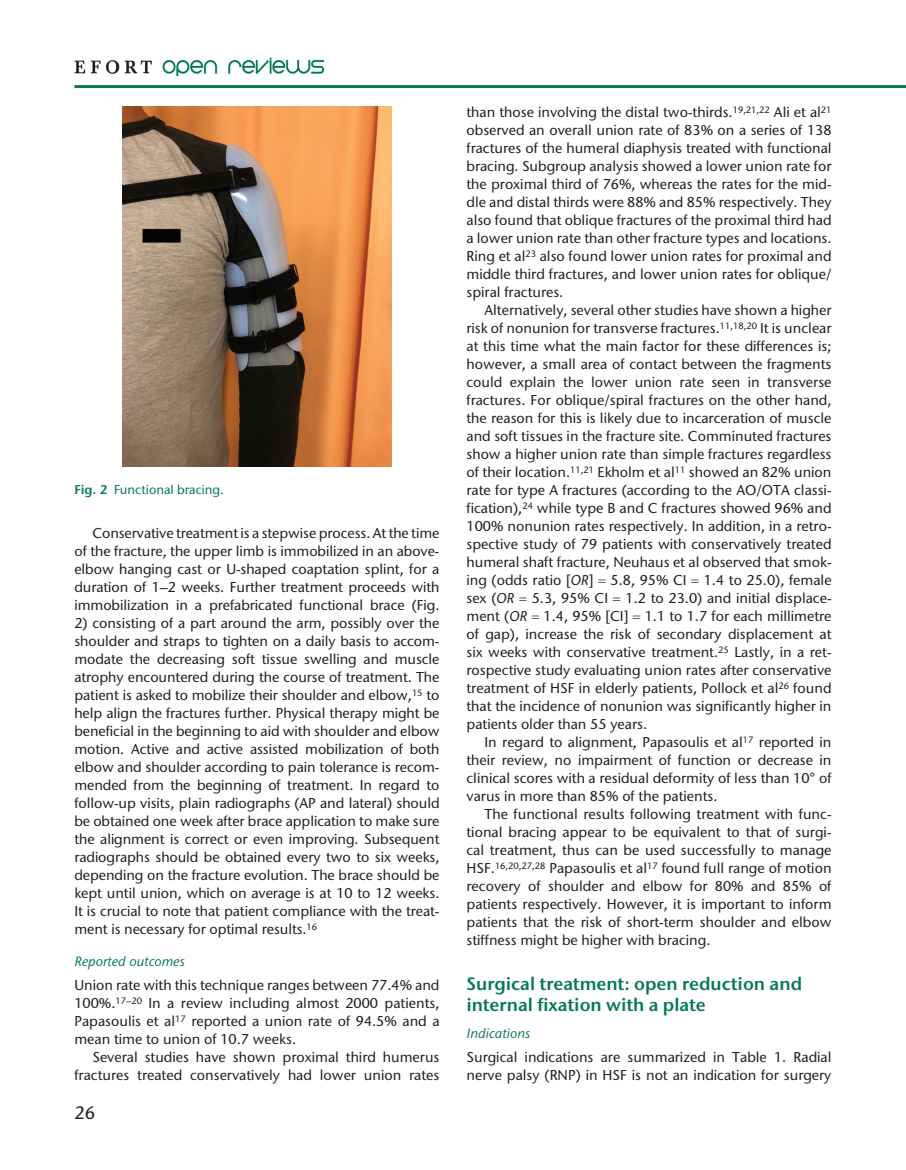
<style>
.page{position:relative;width:906px;height:1170px;background:#fff}
.page>*{position:absolute;margin:0;border:0;box-sizing:border-box;transform-origin:0 0}
.t1{font:600 18px/21px "Stone Sans ITC Pro";color:#077a4e}
.t2{font:500 18px "Stone Sans ITC Pro";color:#231f20}
.t3{font:500 14.25px/18px "Stone Sans ITC Pro";color:#231f20;text-align:justify}
.t4{font:italic 500 13.5px "Stone Sans ITC Pro";color:#077a4e}
.t5{font:500 12.75px "Stone Sans ITC Pro";color:#077a4e}
.s1{font-weight:600}
.s2{font-style:italic}
</style>
<div class="page">
<img style="left:74px;top:57px;width:250px;height:19px">
<hr style="left:74px;top:85px;width:832px;height:3px;background:#077a4e">
<img style="left:122px;top:106px;width:269px;height:360px">
<p class="t5" style="left:74px;top:481px;width:151px"><span class="s1">Fig. 2</span> Functional bracing.</p>
<p class="t3" style="left:74px;top:524px;width:366px;text-indent:18px">Conservative treatment is a stepwise process. At the time of the fracture, the upper limb is immobilized in an above&shy;elbow hanging cast or U-shaped coaptation splint, for a duration of 1–2 weeks. Further treatment proceeds with immobilization in a prefabricated functional brace (Fig.</p>
<p class="t3" style="left:74px;top:614px;width:366px">2) consisting of a part around the arm, possibly over the shoulder and straps to tighten on a daily basis to accom&shy;modate the decreasing soft tissue swelling and muscle atrophy encountered during the course of treatment. The patient is asked to mobilize their shoulder and elbow,<sup>15</sup> to help align the fractures further. Physical therapy might be beneficial in the beginning to aid with shoulder and elbow motion. Active and active assisted mobilization of both elbow and shoulder according to pain tolerance is recom&shy;mended from the beginning of treatment. In regard to follow-up visits, plain radiographs (AP and lateral) should be obtained one week after brace application to make sure the alignment is correct or even improving. Subsequent radiographs should be obtained every two to six weeks, depending on the fracture evolution. The brace should be kept until union, which on average is at 10 to 12 weeks.<br>It is crucial to note that patient compliance with the treat&shy;ment is necessary for optimal results.<sup>16</sup></p>
<p class="t4" style="left:74px;top:952px;width:112px">Reported outcomes</p>
<p class="t3" style="left:74px;top:975px;width:366px">Union rate with this technique ranges between 77.4% and 100%.<sup>17–20</sup> In a review including almost 2000 patients, Papasoulis et al<sup>17</sup> reported a union rate of 94.5% and a mean time to union of 10.7 weeks.</p>
<p class="t3" style="left:74px;top:1047px;width:366px;text-align:right">Several studies have shown proximal third humerus fractures treated conservatively had lower union rates</p>
<p class="t2" style="left:74px;top:1101px;width:22px">26</p>
<p class="t3" style="left:466px;top:103px;width:367px">than those involving the distal two-thirds.<sup>19,21,22</sup> Ali et al<sup>21 </sup>observed an overall union rate of 83% on a series of 138 fractures of the humeral diaphysis treated with functional bracing. Subgroup analysis showed a lower union rate for the proximal third of 76%, whereas the rates for the mid&shy;dle and distal thirds were 88% and 85% respectively. They also found that oblique fractures of the proximal third had a lower union rate than other fracture types and locations.<br>Ring et al<sup>23</sup> also found lower union rates for proximal and middle third fractures, and lower union rates for oblique/ spiral fractures.</p>
<p class="t3" style="left:466px;top:301px;width:367px;text-indent:18px">Alternatively, several other studies have shown a higher risk of nonunion for transverse fractures.<sup>11,18,20</sup> It is unclear at this time what the main factor for these differences is; however, a small area of contact between the fragments could explain the lower union rate seen in transverse fractures. For oblique/spiral fractures on the other hand, the reason for this is likely due to incarceration of muscle and soft tissues in the fracture site. Comminuted fractures show a higher union rate than simple fractures regardless of their location.<sup>11,21</sup> Ekholm et al<sup>11</sup> showed an 82% union rate for type A fractures (according to the AO/OTA classi&shy;fication),<sup>24</sup> while type B and C fractures showed 96% and 100% nonunion rates respectively. In addition, in a retro&shy;spective study of 79 patients with conservatively treated humeral shaft fracture, Neuhaus et al observed that smok&shy;ing (odds ratio [<span class="s2">OR</span>] 5.8, 95% CI 1.4 to 25.0), female sex (<span class="s2">OR</span> 5.3, 95% CI 1.2 to 23.0) and initial displace&shy;ment (<span class="s2">OR</span> 1.4, 95% [CI] 1.1 to 1.7 for each millimetre of gap), increase the risk of secondary displacement at six weeks with conservative treatment.<sup>25</sup> Lastly, in a ret&shy;rospective study evaluating union rates after conservative treatment of HSF in elderly patients, Pollock et al<sup>26</sup> found that the incidence of nonunion was significantly higher in patients older than 55 years.</p>
<p class="t3" style="left:466px;top:733px;width:366px;text-indent:18px">In regard to alignment, Papasoulis et al<sup>17</sup> reported in their review, no impairment of function or decrease in clinical scores with a residual deformity of less than 10° of varus in more than 85% of the patients.</p>
<p class="t3" style="left:466px;top:805px;width:366px;text-indent:18px">The functional results following treatment with func&shy;tional bracing appear to be equivalent to that of surgi&shy;cal treatment, thus can be used successfully to manage HSF.<sup>16,20,27,28</sup> Papasoulis et al<sup>17</sup> found full range of motion recovery of shoulder and elbow for 80% and 85% of patients respectively. However, it is important to inform patients that the risk of short-term shoulder and elbow stiffness might be higher with bracing.</p>
<p class="t1" style="left:466px;top:973px;width:337px">Surgical treatment: open reduction and internal fixation with a plate</p>
<p class="t4" style="left:466px;top:1025px;width:65px">Indications</p>
<p class="t3" style="left:466px;top:1048px;width:366px">Surgical indications are summarized in Table 1. Radial nerve palsy (RNP) in HSF is not an indication for surgery</p>
</div>
